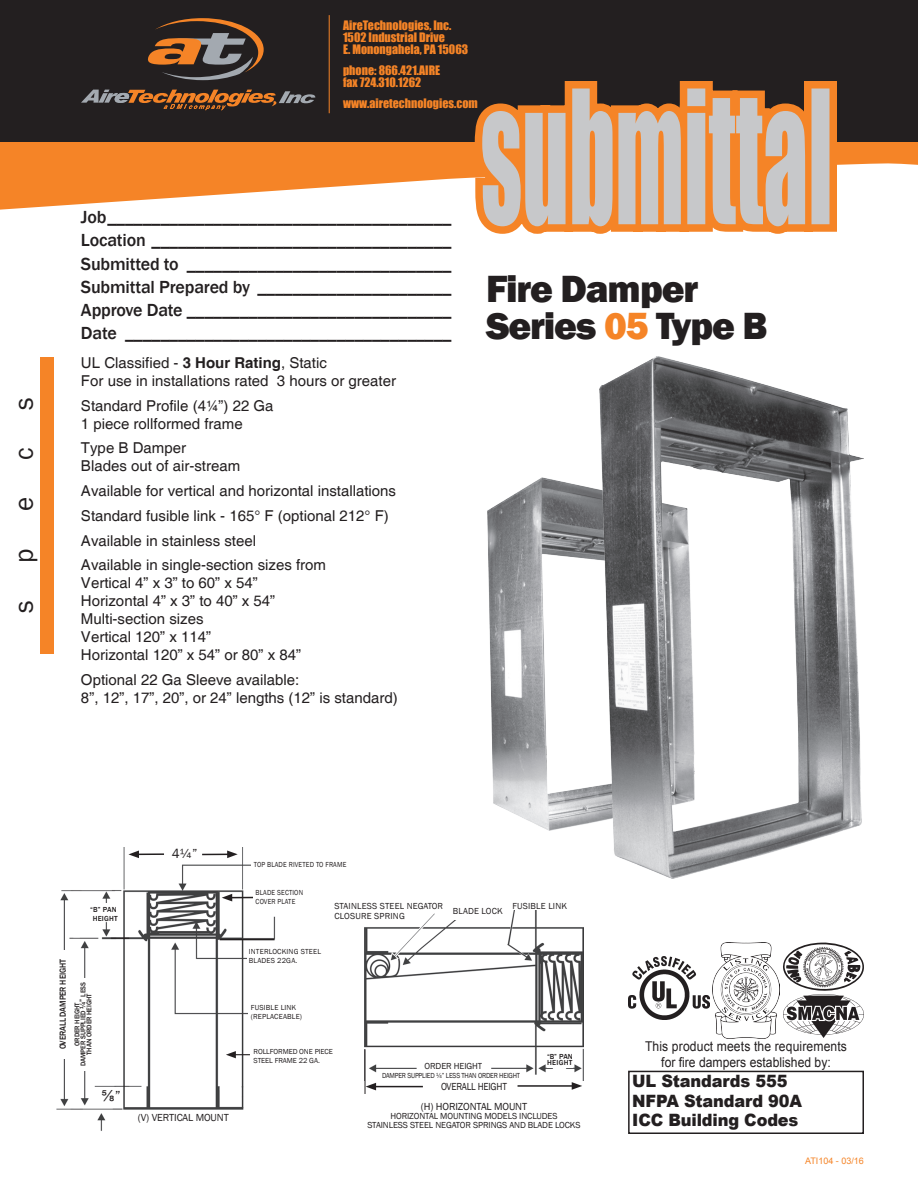
<style>
.page{position:relative;width:918px;height:1188px;background:#fff}
.page>*{position:absolute;margin:0;border:0;box-sizing:border-box;transform-origin:0 0}
.t1{font:800 39px/37.5px "Franklin Gothic";letter-spacing:-.03em;color:#231f20}
.t2{font:27px "Franklin Gothic";color:#231f20}
.t3{font:500 18px/23.1px "Franklin Gothic";letter-spacing:-.01em;color:#231f20;text-align:justify}
.t4{font:900 16.95px/19.8px "Arial";letter-spacing:-.01em;color:#231f20;scale:.95 1}
.t5{font:15px/18px "Helvetica";color:#231f20}
.t6{font:15px "Arial";color:#231f20}
.t7{font:13.5px/16.2px "Arial";letter-spacing:.01em;color:#231f20;text-align:center;scale:.9 1}
.t8{font:13.5px "Franklin Gothic";color:#231f20}
.t9{font:12px/12px "Impact";color:#f58427}
.t10{font:10.5px "Franklin Gothic";letter-spacing:-.01em;color:#231f20}
.t11{font:10.5px "Franklin Gothic";letter-spacing:-.01em;color:#231f20;scale:.9 1}
.t12{font:9px/9px "Franklin Gothic";letter-spacing:-.01em;color:#231f20;text-align:center}
.t13{font:9px/10.5px "Franklin Gothic";letter-spacing:.02em;color:#231f20}
.t14{font:500 9px "Franklin Gothic";letter-spacing:-.015em;color:#231f20;scale:.9 1}
.t15{font:9px "Arial";color:#f58427}
.t16{font:7.5px/9px "Franklin Gothic";letter-spacing:.02em;color:#231f20}
.t17{font:7.5px/9px "Franklin Gothic";letter-spacing:.02em;color:#231f20;scale:.9 1}
.t18{font:7.5px "Franklin Gothic";letter-spacing:-.025em;color:#231f20;scale:.9 1}
.t19{font:7.5px/9px "Franklin Gothic";letter-spacing:-.01em;color:#231f20}
.t20{font:500 7.5px/9px "Franklin Gothic";letter-spacing:.02em;color:#231f20;text-align:center}
.t21{font:500 7.05px/6px "Franklin Gothic";letter-spacing:-.01em;color:#231f20;text-align:center;scale:.96 1}
.s1{font-weight:700}
.s2{color:#f58427}
.s3{font-size:8.4px}
.s4{font-family:"Franklin Gothic"}
</style>
<div class="page">
<svg style="left:0;top:142px;width:918px;height:68px;fill:#f58427"></svg>
<div style="left:0;top:0;width:918px;height:142px;background:#231f20"></div>
<svg style="left:148px;top:18px;width:116px;height:62px"></svg>
<svg style="left:81px;top:90px;width:234px;height:20px"></svg>
<hr style="left:329px;top:15px;width:1px;height:98px;background:#f58427">
<svg style="left:464px;top:81px;width:380px;height:153px"></svg>
<svg style="left:482px;top:89px;width:347px;height:137px;background:#c8a88f"></svg>
<div style="left:40px;top:357px;width:14px;height:297px;background:#f58427"></div>
<img style="left:628px;top:957px;width:81px;height:62px">
<img style="left:712px;top:943px;width:68px;height:95px">
<svg style="left:783px;top:943px;width:81px;height:95px"></svg>
<div style="left:628px;top:1071px;width:236px;height:63px;border:2px solid #231f20"></div>
<img style="left:487px;top:477px;width:113px;height:353px">
<img style="left:600px;top:357px;width:264px;height:521px">
<img style="left:56px;top:848px;width:220px;height:283px">
<div style="left:72px;top:978px;width:24px;height:92px;background:#fff"></div>
<hr style="left:137px;top:853px;width:27px;height:2px;background:#231f20">
<svg style="left:128px;top:851px;width:11px;height:7px"></svg>
<div style="left:60px;top:950px;width:10px;height:109px;background:#fff"></div>
<div style="left:86px;top:904px;width:34px;height:18px;background:#fff"></div>
<svg style="left:202px;top:851px;width:36px;height:7px"></svg>
<div style="left:247px;top:949px;width:80px;height:22px;background:#fff"></div>
<div style="left:249px;top:1005px;width:82px;height:20px;background:#fff"></div>
<div style="left:252px;top:858px;width:102px;height:15px;background:#fff"></div>
<svg style="left:222px;top:894px;width:31px;height:7px"></svg>
<div style="left:253px;top:887px;width:59px;height:20px;background:#fff"></div>
<hr style="left:220px;top:939px;width:55px;height:1px;background:#231f20">
<div style="left:95px;top:1044px;width:14px;height:39px;background:#fff"></div>
<svg style="left:226px;top:1051px;width:24px;height:7px"></svg>
<div style="left:251px;top:1048px;width:88px;height:17px;background:#fff"></div>
<img style="left:364px;top:910px;width:219px;height:170px">
<div style="left:547px;top:1051px;width:26px;height:16px;background:#fff"></div>
<div style="left:450px;top:905px;width:59px;height:14px;background:#fff"></div>
<hr style="left:365px;top:1049px;width:1px;height:45px;background:#231f20">
<hr style="left:374px;top:1086px;width:49px;height:1px;background:#231f20">
<svg style="left:366px;top:1083px;width:10px;height:7px"></svg>
<hr style="left:518px;top:1085px;width:56px;height:2px;background:#231f20">
<svg style="left:572px;top:1082px;width:10px;height:8px"></svg>
<h2 class="t2" style="left:7px;top:410px;width:14px;rotate:-90deg">s</h2>
<h2 class="t2" style="left:7px;top:460px;width:14px;rotate:-90deg">c</h2>
<h2 class="t2" style="left:7px;top:511px;width:16px;rotate:-90deg">e</h2>
<h2 class="t2" style="left:7px;top:563px;width:16px;rotate:-90deg">p</h2>
<h2 class="t2" style="left:7px;top:613px;width:14px;rotate:-90deg">s</h2>
<p class="t9" style="left:343px;top:19px;width:127px">AireTechnologies, Inc.<br>1502 Industrial Drive<br>E. Monongahela, PA 15063</p>
<p class="t9" style="left:343px;top:64px;width:99px">phone: 866.421.AIRE fax 724.310.1262</p>
<p class="t9" style="left:343px;top:97px;width:136px">www.airetechnologies.com</p>
<p class="t3" style="left:81px;top:206px;width:372px">Job_______________________________________ Location __________________________________ Submitted to ______________________________ Submittal Prepared by ______________________ Approve Date ______________________________ Date _____________________________________</p>
<p class="t5" style="left:81px;top:354px;width:317px">UL Classified - <span class="s1">3 Hour Rating</span>, Static<br>For use in installations rated 3 hours or greater</p>
<p class="t5" style="left:81px;top:397px;width:194px">Standard Profile (4¼”) 22 Ga<br>1 piece rollformed frame</p>
<p class="t5" style="left:81px;top:440px;width:161px">Type B Damper<br>Blades out of air-stream</p>
<p class="t5" style="left:81px;top:482px;width:317px">Available for vertical and horizontal installations</p>
<p class="t5" style="left:81px;top:507px;width:309px">Standard fusible link - 165° F (optional 212° F)</p>
<p class="t5" style="left:81px;top:532px;width:177px">Available in stainless steel</p>
<p class="t5" style="left:81px;top:557px;width:247px">Available in single-section sizes from<br>Vertical 4” x 3” to 60” x 54”<br>Horizontal 4” x 3” to 40” x 54”<br>Multi-section sizes<br>Vertical 120” x 114”<br>Horizontal 120” x 54” or 80” x 84”</p>
<p class="t5" style="left:81px;top:671px;width:318px">Optional 22 Ga Sleeve available:<br>8”, 12”, 17”, 20”, or 24” lengths (12” is standard)</p>
<p class="t1" style="left:486px;top:270px;width:283px">Fire Damper<br>Series <span class="s2">05</span> Type B</p>
<p class="t8" style="left:172px;top:846px;width:27px">4¼”</p>
<p class="t20" style="left:90px;top:905px;width:29px">“B” PAN<br>HEIGHT</p>
<p class="t14" style="left:57px;top:1049px;width:102px;rotate:-90deg">OVERALL DAMPER HEIGHT</p>
<p class="t21" style="left:74px;top:1066px;width:89px;rotate:-90deg">ORDER HEIGHT<br>DAMPER SUPPLIED <span class="s3">¼”</span> LESS<br>THAN ORDER HEIGHT</p>
<p class="t6" style="left:102px;top:1086px;width:20px">⅝<span class="s4">”</span></p>
<p class="t10" style="left:138px;top:1111px;width:93px">(V) VERTICAL MOUNT</p>
<p class="t17" style="left:254px;top:860px;width:104px">TOP BLADE RIVETED TO FRAME</p>
<p class="t17" style="left:256px;top:888px;width:54px">BLADE SECTION<br>COVER PLATE</p>
<p class="t13" style="left:335px;top:900px;width:110px">STAINLESS STEEL NEGATOR<br>CLOSURE SPRING</p>
<p class="t13" style="left:453px;top:906px;width:52px">BLADE LOCK</p>
<p class="t13" style="left:513px;top:901px;width:56px">FUSIBLE LINK</p>
<p class="t16" style="left:249px;top:947px;width:74px">INTERLOCKING STEEL<br>BLADES 22GA.</p>
<p class="t16" style="left:251px;top:1004px;width:53px">FUSIBLE LINK (REPLACEABLE)</p>
<p class="t19" style="left:254px;top:1047px;width:81px">ROLLFORMED ONE PIECE<br>STEEL FRAME 22 GA.</p>
<p class="t12" style="left:425px;top:1062px;width:59px">ORDER HEIGHT</p>
<p class="t20" style="left:547px;top:1054px;width:27px;line-height:6.3px;text-align:left">“B” PAN<br>HEIGHT</p>
<p class="t18" style="left:382px;top:1071px;width:155px">DAMPER SUPPLIED ¼” LESS THAN ORDER HEIGHT</p>
<p class="t11" style="left:441px;top:1080px;width:75px">OVERALL HEIGHT</p>
<p class="t10" style="left:421px;top:1100px;width:108px">(H) HORIZONTAL MOUNT</p>
<p class="t12" style="left:367px;top:1112px;width:215px">HORIZONTAL MOUNTING MODELS INCLUDES<br>STAINLESS STEEL NEGATOR SPRINGS AND BLADE LOCKS</p>
<p class="t7" style="left:645px;top:1038px;width:226px">This product meets the requirements for fire dampers established by:</p>
<p class="t4" style="left:632px;top:1070px;width:180px">UL Standards 555<br>NFPA Standard 90A<br>ICC Building Codes</p>
<p class="t15" style="left:805px;top:1155px;width:60px">ATI104 - 03/16</p>
</div>
